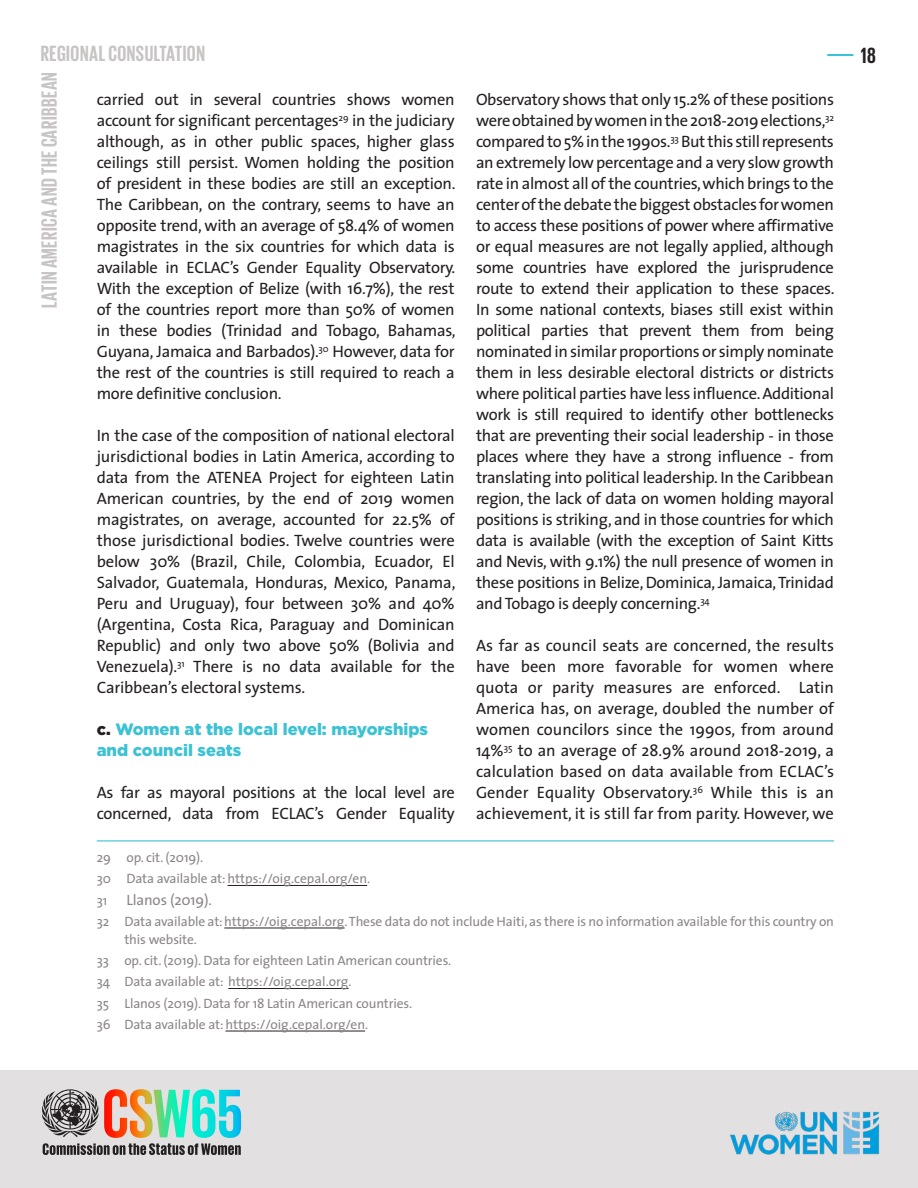
<style>
.page{position:relative;width:918px;height:1188px;background:#fff}
.page>*{position:absolute;margin:0;border:0;box-sizing:border-box;transform-origin:0 0}
.t1{font:700 22.5px "Giorgio Sans";letter-spacing:.025em;color:#c8c4c4}
.t2{font:700 22.5px "Giorgio Sans";color:#231f20}
.t3{font:16.5px/21px "The Sans";letter-spacing:-.02em;color:#231f20;text-align:justify}
.t4{font:900 16.5px/21px "Gotham";color:#3bc2d4}
.t5{font:15px "The Sans";letter-spacing:-.01em;color:#8c8687}
.t6{font:13.5px/21.3px "The Sans";letter-spacing:-.01em;color:#8c8687}
.s1{color:#3bc2d4}
.s2{color:#231f20}
</style>
<div class="page">
<div style="left:0;top:1070px;width:918px;height:118px;background:#e2e0e0"></div>
<img style="left:730px;top:1111px;width:150px;height:44px">
<svg style="left:42px;top:1089px;width:199px;height:66px"></svg>
<hr style="left:97px;top:840px;width:737px;height:1px;background:#3bc2d4">
<hr style="left:228px;top:885px;width:139px;height:1px;background:#231f20">
<hr style="left:224px;top:928px;width:121px;height:1px;background:#231f20">
<hr style="left:228px;top:988px;width:121px;height:1px;background:#231f20">
<hr style="left:226px;top:1031px;width:139px;height:1px;background:#231f20">
<h1 class="t1" style="left:41px;top:43px;width:166px">REGIONAL CONSULTATION</h1>
<h1 class="t1" style="left:38px;top:308px;width:237px;rotate:-90deg">LATIN AMERICA AND THE CARIBBEAN</h1>
<h1 class="t2" style="left:827px;top:44px;width:51px"><span class="s1">—</span> 18</h1>
<p class="t3" style="left:476px;top:88px;width:360px">Observatory shows that only 15.2% of these positions were obtained by women in the 2018-2019 elections,<sup>32 </sup>compared to 5% in the 1990s.<sup>33</sup> But this still represents an extremely low percentage and a very slow growth rate in almost all of the countries, which brings to the center of the debate the biggest obstacles for women to access these positions of power where affirmative or equal measures are not legally applied, although some countries have explored the jurisprudence route to extend their application to these spaces.<br>In some national contexts, biases still exist within political parties that prevent them from being nominated in similar proportions or simply nominate them in less desirable electoral districts or districts where political parties have less influence. Additional work is still required to identify other bottlenecks that are preventing their social leadership - in those places where they have a strong influence - from translating into political leadership. In the Caribbean region, the lack of data on women holding mayoral positions is striking, and in those countries for which data is available (with the exception of Saint Kitts and Nevis, with 9.1%) the null presence of women in these positions in Belize, Dominica, Jamaica, Trinidad and Tobago is deeply concerning.<sup>34</sup></p>
<p class="t3" style="left:476px;top:634px;width:360px">As far as council seats are concerned, the results have been more favorable for women where quota or parity measures are enforced. Latin America has, on average, doubled the number of women councilors since the 1990s, from around 14%<sup>35</sup> to an average of 28.9% around 2018-2019, a calculation based on data available from ECLAC’s Gender Equality Observatory.<sup>36</sup> While this is an achievement, it is still far from parity. However, we</p>
<p class="t3" style="left:97px;top:88px;width:360px">carried out in several countries shows women account for significant percentages<sup>29</sup> in the judiciary although, as in other public spaces, higher glass ceilings still persist. Women holding the position of president in these bodies are still an exception.<br>The Caribbean, on the contrary, seems to have an opposite trend, with an average of 58.4% of women magistrates in the six countries for which data is available in ECLAC’s Gender Equality Observatory.<br>With the exception of Belize (with 16.7%), the rest of the countries report more than 50% of women in these bodies (Trinidad and Tobago, Bahamas, Guyana, Jamaica and Barbados).<sup>30</sup> However, data for the rest of the countries is still required to reach a more definitive conclusion.</p>
<p class="t3" style="left:97px;top:424px;width:360px">In the case of the composition of national electoral jurisdictional bodies in Latin America, according to data from the ATENEA Project for eighteen Latin American countries, by the end of 2019 women magistrates, on average, accounted for 22.5% of those jurisdictional bodies. Twelve countries were below 30% (Brazil, Chile, Colombia, Ecuador, El Salvador, Guatemala, Honduras, Mexico, Panama, Peru and Uruguay), four between 30% and 40% (Argentina, Costa Rica, Paraguay and Dominican Republic) and only two above 50% (Bolivia and Venezuela).<sup>31</sup> There is no data available for the Caribbean’s electoral systems.</p>
<p class="t4" style="left:97px;top:718px;width:333px"><span class="s2">c.</span> Women at the local level: mayorships and council seats</p>
<p class="t3" style="left:97px;top:781px;width:360px">As far as mayoral positions at the local level are concerned, data from ECLAC’s Gender Equality</p>
<p class="t6" style="left:97px;top:847px;width:275px">29 op. cit. (2019).<br>30 Data available at: https://oig.cepal.org/en.<br>31</p>
<p class="t5" style="left:127px;top:887px;width:87px">Llanos (2019).</p>
<p class="t6" style="left:124px;top:912px;width:711px;line-height:18px;text-indent:-28px">32 Data available at: https://oig.cepal.org. These data do not include Haiti, as there is no information available for this country on this website.</p>
<p class="t6" style="left:97px;top:950px;width:356px">33 op. cit. (2019). Data for eighteen Latin American countries.<br>34 Data available at: https://oig.cepal.org.<br>35 Llanos (2019). Data for 18 Latin American countries.<br>36 Data available at: https://oig.cepal.org/en.</p>
</div>
